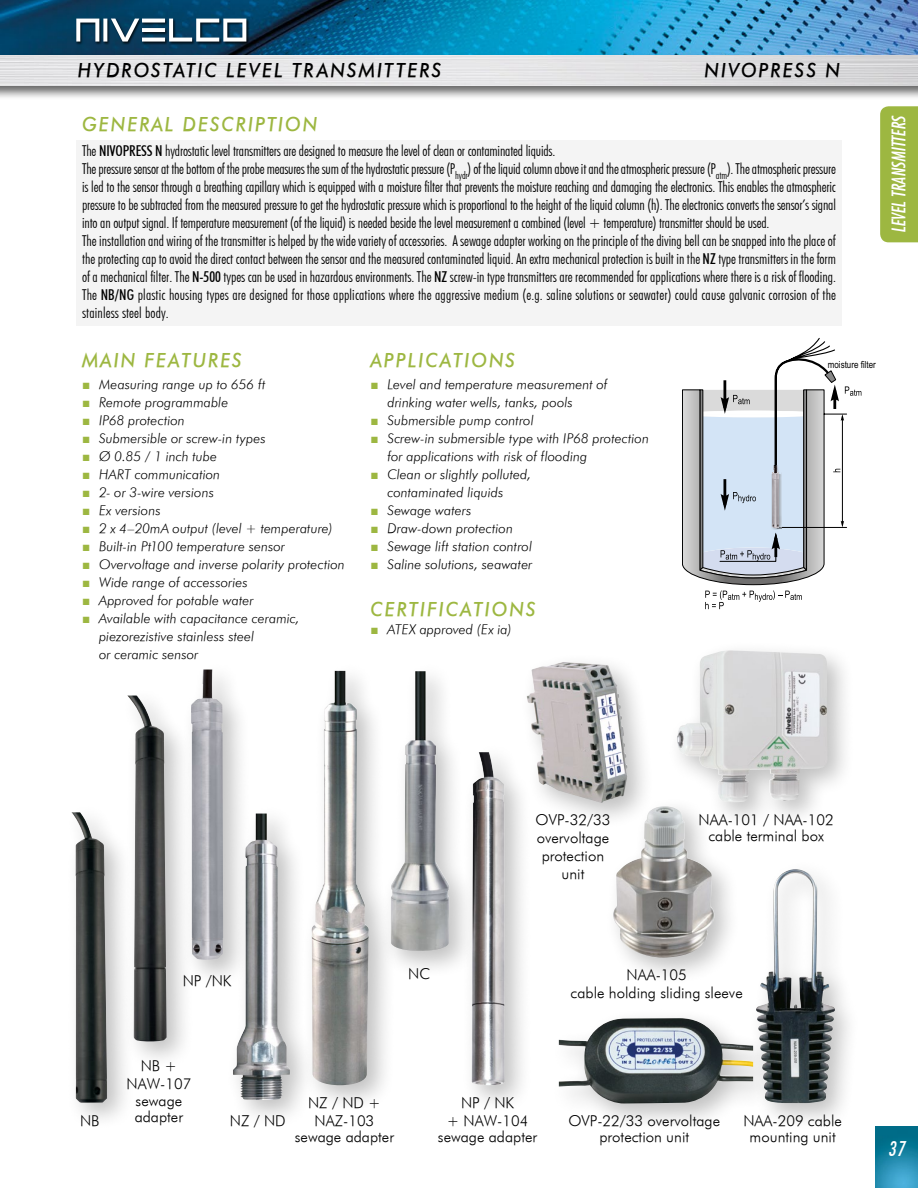
<style>
.page{position:relative;width:918px;height:1188px;background:#fff}
.page>*{position:absolute;margin:0;border:0;box-sizing:border-box;transform-origin:0 0}
.t1{font:19.5px "Futura Md PFL Italic";letter-spacing:.1em;color:#9db741;scale:.95 1}
.t2{font:19.5px "Futura Md PFL Italic";letter-spacing:.105em;color:#000;scale:.95 1}
.t3{font:19.5px "Futura Md Cn PFL Italic";color:#fff;scale:.95 1}
.t4{font:18px "Futura Md Cn PFL Italic";color:#fff}
.t5{font:15px/18px "Futura Lt Cn PFL Normal";letter-spacing:-.01em;color:#000}
.t6{font:15px/18px "Futura Lt PFL Normal";color:#000;text-align:center}
.t7{font:13.5px/18px "Futura Lt PFL Italic";letter-spacing:.005em;color:#000}
.t8{font:9.75px "Arial Narrow";color:#000}
.s1{font-family:"Futura Md Cn PFL Normal"}
.s2{font-family:"Arial";color:#9db741}
</style>
<div class="page">
<div style="left:880px;top:106px;width:38px;height:136px;background:#9db741"></div>
<img style="left:0;top:0;width:918px;height:53px">
<div style="left:0;top:53px;width:918px;height:47px;background:#000;opacity:.6"></div>
<img style="left:0;top:55px;width:918px;height:30px">
<div style="left:75px;top:18px;width:175px;height:27px;background:#000;opacity:.75"></div>
<svg style="left:76px;top:19px;width:170px;height:23px"></svg>
<img style="left:875px;top:1127px;width:43px;height:61px">
<div style="left:76px;top:140px;width:766px;height:186px;background:#f4f4f4"></div>
<svg style="left:682px;top:337px;width:180px;height:272px"></svg>
<div style="left:828px;top:358px;width:48px;height:12px;background:#fff"></div>
<div style="left:180px;top:659px;width:72px;height:329px;background:#000;opacity:.25"></div>
<img style="left:191px;top:669px;width:32px;height:291px">
<div style="left:380px;top:661px;width:98px;height:319px;background:#000;opacity:.25"></div>
<img style="left:398px;top:671px;width:51px;height:280px">
<div style="left:667px;top:640px;width:189px;height:191px;background:#000;opacity:.25"></div>
<img style="left:677px;top:650px;width:151px;height:152px">
<div style="left:603px;top:796px;width:140px;height:190px;background:#000;opacity:.25"></div>
<img style="left:613px;top:806px;width:101px;height:152px">
<div style="left:549px;top:1008px;width:233px;height:124px;background:#000;opacity:.25"></div>
<img style="left:559px;top:1018px;width:187px;height:86px">
<div style="left:516px;top:651px;width:140px;height:180px;background:#000;opacity:.25"></div>
<img style="left:527px;top:662px;width:101px;height:141px">
<div style="left:746px;top:859px;width:117px;height:273px;background:#000;opacity:.25"></div>
<img style="left:756px;top:892px;width:80px;height:211px">
<div style="left:223px;top:803px;width:96px;height:326px;background:#000;opacity:.25"></div>
<img style="left:233px;top:814px;width:57px;height:286px">
<div style="left:461px;top:742px;width:73px;height:372px;background:#000;opacity:.25"></div>
<img style="left:471px;top:752px;width:34px;height:333px">
<div style="left:301px;top:660px;width:97px;height:454px;background:#000;opacity:.25"></div>
<img style="left:312px;top:671px;width:57px;height:414px">
<div style="left:62px;top:802px;width:74px;height:330px;background:#000;opacity:.25"></div>
<img style="left:71px;top:812px;width:36px;height:291px">
<div style="left:118px;top:685px;width:78px;height:385px;background:#000;opacity:.25"></div>
<img style="left:127px;top:696px;width:40px;height:346px">
<h1 class="t2" style="left:78px;top:58px;width:375px">HYDROSTATIC LEVEL TRANSMITTERSNIVOPRE</h1>
<h1 class="t2" style="left:795px;top:58px;width:48px">SS N</h1>
<h1 class="t1" style="left:82px;top:112px;width:15px">GENERAL</h1>
<h1 class="t1" style="left:183px;top:112px;width:69px">DESCRIPTION</h1>
<p class="t5" style="left:82px;top:142px;width:755px">The <span class="s1">NIVOPRESS N</span> hydrostatic level transmitters are designed to measure the level of clean or contaminated liquids.<br>The pressure sensor at the bottom of the probe measures the sum of the hydrostatic pressure (P<sub>hydr</sub>) of the liquid column above it and the atmospheric pressure (P<sub>atm</sub>). The atmospheric pressure is led to the sensor through a breathing capillary which is equipped with a moisture filter that prevents the moisture reaching and damaging the electronics. This enables the atmospheric pressure to be subtracted from the measured pressure to get the hydrostatic pressure which is proportional to the height of the liquid column (h). The electronics converts the sensor’s signal into an output signal. If temperature measurement (of the liquid) is needed beside the level measurement a combined (level + temperature) transmitter should be used.<br>The installation and wiring of the transmitter is helped by the wide variety of accessories. A sewage adapter working on the principle of the diving bell can be snapped into the place of the protecting cap to avoid the direct contact between the sensor and the measured contaminated liquid. An extra mechanical protection is built in the <span class="s1">NZ</span> type transmitters in the form of a mechanical filter. The <span class="s1">N-500</span> types can be used in hazardous environments. The <span class="s1">NZ</span> screw-in type transmitters are recommended for applications where there is a risk of flooding.<br>The <span class="s1">NB/NG</span> plastic housing types are designed for those applications where the aggressive medium (e.g. saline solutions or seawater) could cause galvanic corrosion of the stainless steel body.</p>
<h1 class="t1" style="left:82px;top:348px;width:15px">MAIN</h1>
<h1 class="t1" style="left:145px;top:348px;width:14px">FEATURE</h1>
<h1 class="t1" style="left:232px;top:348px;width:12px">S</h1>
<h1 class="t1" style="left:370px;top:348px;width:13px">APPLI</h1>
<h1 class="t1" style="left:425px;top:348px;width:30px">CATION</h1>
<h1 class="t1" style="left:506px;top:348px;width:12px">S</h1>
<p class="t7" style="left:82px;top:375px;width:185px"><span class="s2">■</span> Measuring range up to 656 ft</p>
<p class="t7" style="left:82px;top:393px;width:148px"><span class="s2">■</span> Remote programmable</p>
<p class="t7" style="left:82px;top:411px;width:104px"><span class="s2">■</span> IP68 protection</p>
<p class="t7" style="left:82px;top:429px;width:185px"><span class="s2">■</span> Submersible or screw-in types</p>
<p class="t7" style="left:82px;top:447px;width:137px"><span class="s2">■</span> Ø 0.85 / 1 inch tube</p>
<p class="t7" style="left:82px;top:465px;width:140px"><span class="s2">■</span> HART communication</p>
<p class="t7" style="left:82px;top:483px;width:133px"><span class="s2">■</span> 2- or 3-wire versions</p>
<p class="t7" style="left:82px;top:501px;width:80px"><span class="s2">■</span> Ex versions</p>
<p class="t7" style="left:82px;top:519px;width:252px"><span class="s2">■</span> 2 x 4–20mA output (level + temperature)</p>
<p class="t7" style="left:82px;top:537px;width:205px"><span class="s2">■</span> Built-in Pt100 temperature sensor</p>
<p class="t7" style="left:82px;top:555px;width:264px"><span class="s2">■</span> Overvoltage and inverse polarity protection</p>
<p class="t7" style="left:82px;top:573px;width:167px"><span class="s2">■</span> Wide range of accessories</p>
<p class="t7" style="left:82px;top:591px;width:173px"><span class="s2">■</span> Approved for potable water</p>
<p class="t7" style="left:99px;top:609px;width:202px;text-indent:-17px"><span class="s2">■</span> Available with capacitance ceramic, piezorezistive stainless steel<br>or ceramic sensor</p>
<p class="t7" style="left:387px;top:375px;width:221px;text-indent:-17px"><span class="s2">■</span> Level and temperature measurement of drinking water wells, tanks, pools</p>
<p class="t7" style="left:370px;top:411px;width:165px"><span class="s2">■</span> Submersible pump control</p>
<p class="t7" style="left:387px;top:429px;width:263px;text-indent:-17px"><span class="s2">■</span> Screw-in submersible type with IP68 protection for applications with risk of flooding</p>
<p class="t7" style="left:387px;top:465px;width:145px;text-indent:-17px"><span class="s2">■</span> Clean or slightly polluted, contaminated liquids</p>
<p class="t7" style="left:370px;top:501px;width:103px"><span class="s2">■</span> Sewage waters</p>
<p class="t7" style="left:370px;top:519px;width:144px"><span class="s2">■</span> Draw-down protection</p>
<p class="t7" style="left:370px;top:537px;width:163px"><span class="s2">■</span> Sewage lift station control</p>
<p class="t7" style="left:370px;top:555px;width:163px"><span class="s2">■</span> Saline solutions, seawater</p>
<h1 class="t1" style="left:370px;top:597px;width:27px">CERTIFI</h1>
<h1 class="t1" style="left:446px;top:597px;width:30px">CATION</h1>
<h1 class="t1" style="left:526px;top:597px;width:12px">S</h1>
<p class="t7" style="left:370px;top:620px;width:143px"><span class="s2">■</span> ATEX approved (Ex ia)</p>
<p class="t8" style="left:828px;top:357px;width:49px">moisture filter</p>
<p class="t4" style="left:888px;top:233px;width:119px;rotate:-90deg">LEVEL Transmitters</p>
<p class="t6" style="left:536px;top:811px;width:76px">OVP-32/33 overvoltage protection unit</p>
<p class="t6" style="left:699px;top:811px;width:137px;line-height:16.5px">NAA-101 / NAA-102 cable terminal box</p>
<p class="t6" style="left:183px;top:972px;width:50px">NP /NK</p>
<p class="t6" style="left:408px;top:965px;width:23px">NC</p>
<p class="t6" style="left:127px;top:1057px;width:66px">NB +<br>NAW-107</p>
<p class="t6" style="left:135px;top:1092px;width:50px;line-height:16.5px;text-align:left">sewage adapter</p>
<p class="t6" style="left:80px;top:1111px;width:21px">NB</p>
<p class="t6" style="left:230px;top:1111px;width:57px">NZ / ND</p>
<p class="t6" style="left:308px;top:1093px;width:74px">NZ / ND +<br>NAZ-103</p>
<p class="t6" style="left:295px;top:1128px;width:101px">sewage adapter</p>
<p class="t6" style="left:447px;top:1093px;width:83px">NP / NK<br>+ NAW-104</p>
<p class="t6" style="left:438px;top:1128px;width:101px">sewage adapter</p>
<p class="t6" style="left:571px;top:966px;width:174px">NAA-105<br>cable holding sliding sleeve</p>
<p class="t6" style="left:569px;top:1112px;width:153px;line-height:16.5px">OVP-22/33 overvoltage protection unit</p>
<p class="t6" style="left:743px;top:1112px;width:100px;line-height:16.5px">NAA-209 cable mounting unit</p>
<h1 class="t3" style="left:888px;top:1137px;width:19px">37</h1>
</div>
